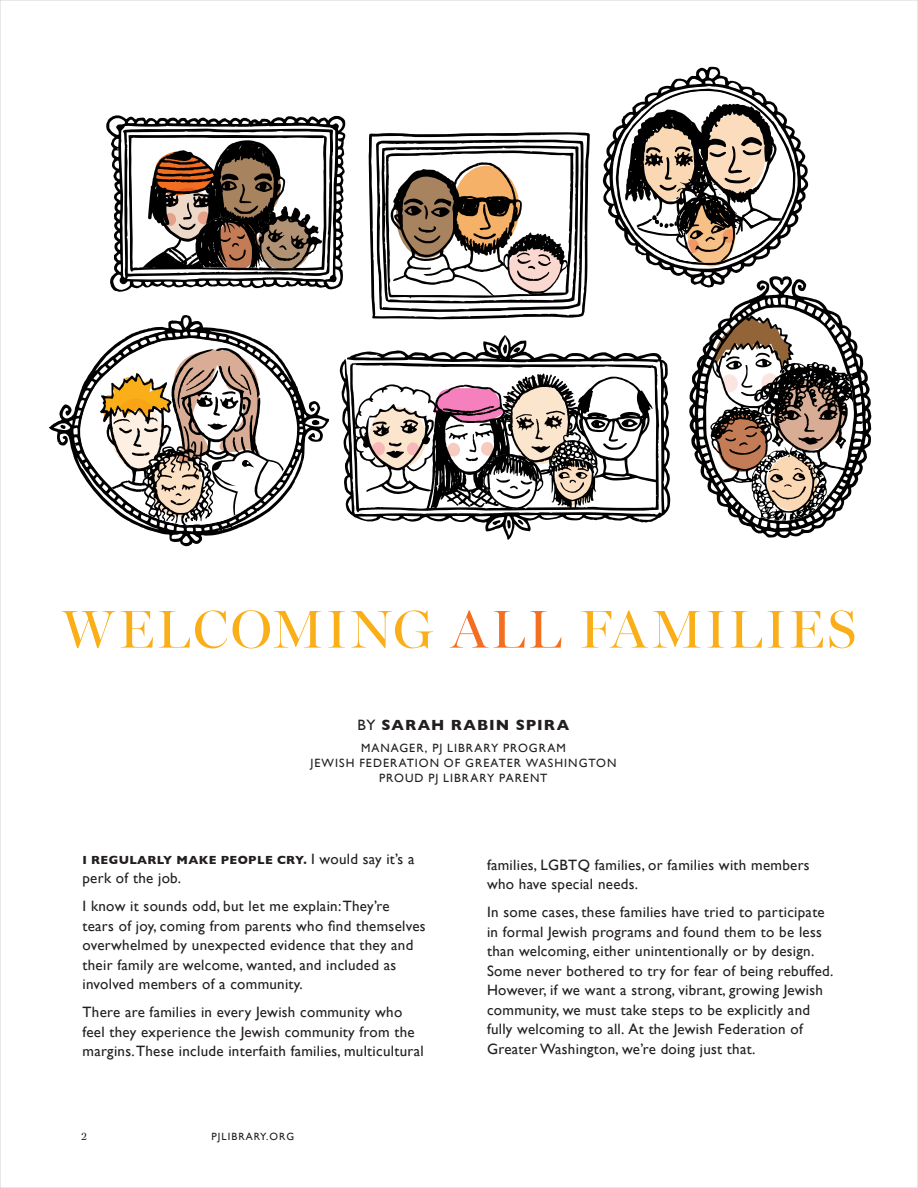
<style>
.page{position:relative;width:918px;height:1188px;background:#fff}
.page>*{position:absolute;margin:0;border:0;box-sizing:border-box;transform-origin:0 0}
.t1{font:53.55px "Miller Banner";letter-spacing:.045em;color:#faaf18}
.t2{font:15px/19.5px "Gill Sans";letter-spacing:.02em;color:#231f20}
.t3{font:700 15px "Gill Sans";letter-spacing:.065em;color:#231f20}
.t4{font:12px/15px "Gill Sans";letter-spacing:.085em;color:#231f20;text-align:center}
.t5{font:700 12px "Gill Sans";letter-spacing:.03em;color:#231f20}
.t6{font:10.5px "Gill Sans";letter-spacing:.1em;color:#231f20}
.t7{font:10.5px "Miller Text";color:#231f20}
.s1{color:#f36e21}
.s2{font-weight:400}
.s3{font-weight:400;font-size:15px}
</style>
<div class="page">
<hr style="left:917px;top:0;width:1px;height:1188px;background:#d1d2d4">
<svg style="left:603px;top:66px;width:205px;height:211px"></svg>
<svg style="left:617px;top:91px;width:176px;height:172px"></svg>
<svg style="left:340px;top:335px;width:330px;height:205px"></svg>
<svg style="left:49px;top:315px;width:280px;height:231px"></svg>
<svg style="left:369px;top:132px;width:221px;height:187px"></svg>
<svg style="left:689px;top:276px;width:182px;height:263px"></svg>
<svg style="left:453px;top:166px;width:66px;height:84px;background:#9c7043"></svg>
<svg style="left:396px;top:173px;width:60px;height:85px;background:#785e44"></svg>
<svg style="left:644px;top:123px;width:50px;height:78px;background:#bea489"></svg>
<svg style="left:688px;top:201px;width:48px;height:66px;background:#8b6c4d"></svg>
<svg style="left:707px;top:114px;width:59px;height:81px;background:#d1b89d"></svg>
<svg style="left:79px;top:338px;width:218px;height:188px"></svg>
<svg style="left:705px;top:307px;width:149px;height:214px"></svg>
<svg style="left:106px;top:115px;width:240px;height:177px"></svg>
<svg style="left:352px;top:373px;width:305px;height:136px"></svg>
<svg style="left:555px;top:461px;width:37px;height:44px"></svg>
<svg style="left:447px;top:443px;width:13px;height:14px"></svg>
<svg style="left:481px;top:442px;width:13px;height:14px"></svg>
<svg style="left:686px;top:239px;width:13px;height:14px"></svg>
<svg style="left:723px;top:229px;width:13px;height:14px"></svg>
<svg style="left:721px;top:374px;width:17px;height:18px"></svg>
<svg style="left:761px;top:373px;width:17px;height:18px"></svg>
<svg style="left:164px;top:213px;width:12px;height:13px"></svg>
<svg style="left:198px;top:211px;width:12px;height:13px"></svg>
<svg style="left:372px;top:442px;width:13px;height:14px"></svg>
<svg style="left:407px;top:442px;width:12px;height:13px"></svg>
<svg style="left:508px;top:246px;width:53px;height:46px;background:#c6aba5"></svg>
<h1 class="t1" style="left:62px;top:597px;width:795px">WELCOMING <span class="s1">ALL</span> FAMILIES</h1>
<p class="t3" style="left:358px;top:713px;width:213px"><span class="s2">BY</span> SARAH RABIN SPIRA</p>
<p class="t4" style="left:310px;top:740px;width:308px">MANAGER, PJ LIBRARY PROGRAM<br>JEWISH FEDERATION OF GREATER WASHINGTON<br>PROUD PJ LIBRARY PARENT</p>
<p class="t5" style="left:82px;top:850px;width:334px">I REGULARLY MAKE PEOPLE CRY. <span class="s3">I would say it’s a</span></p>
<p class="t2" style="left:83px;top:864px;width:309px;line-height:28.2px">perk of the job.<br>I know it sounds odd, but let me explain: They’re</p>
<p class="t2" style="left:83px;top:916px;width:345px">tears of joy, coming from parents who find themselves overwhelmed by unexpected evidence that they and their family are welcome, wanted, and included as involved members of a community.</p>
<p class="t2" style="left:83px;top:1002px;width:343px">There are families in every Jewish community who feel they experience the Jewish community from the margins. These include interfaith families, multicultural</p>
<p class="t7" style="left:81px;top:1128px;width:7px">2</p>
<p class="t6" style="left:212px;top:1130px;width:84px">PJLIBRARY.ORG</p>
<p class="t2" style="left:487px;top:855px;width:324px">families, LGBTQ families, or families with members who have special needs.</p>
<p class="t2" style="left:487px;top:902px;width:348px">In some cases, these families have tried to participate in formal Jewish programs and found them to be less than welcoming, either unintentionally or by design.<br>Some never bothered to try for fear of being rebuffed.<br>However, if we want a strong, vibrant, growing Jewish community, we must take steps to be explicitly and fully welcoming to all. At the Jewish Federation of Greater Washington, we’re doing just that.</p>
</div>
